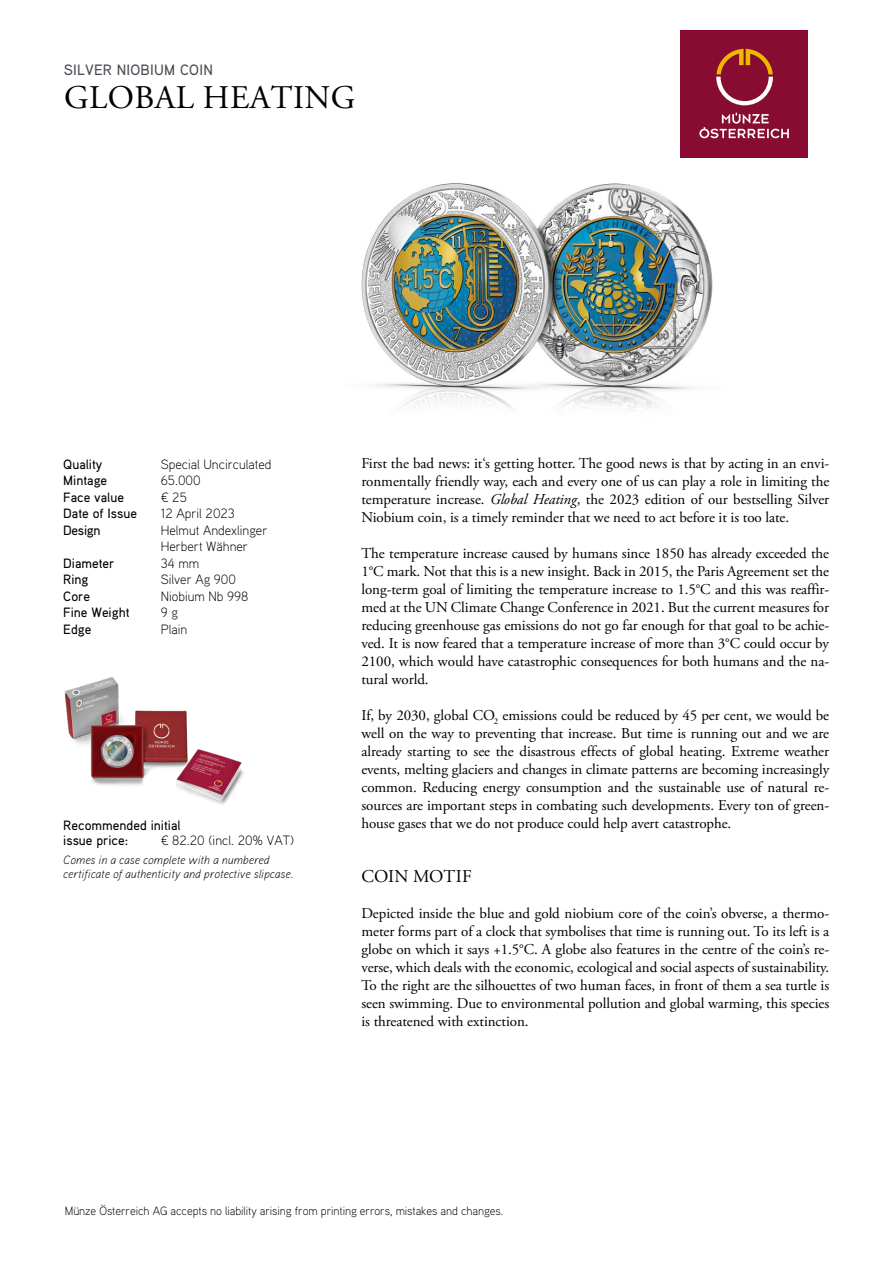
<style>
.page{position:relative;width:893px;height:1263px;background:#fff}
.page>*{position:absolute;margin:0;border:0;box-sizing:border-box;transform-origin:0 0}
.t1{font:33px "Adobe Garamond Pro";letter-spacing:.015em;color:#000}
.t2{font:18px "Adobe Garamond Pro";letter-spacing:.005em;color:#000}
.t3{font:15px/18px "Adobe Garamond Pro";letter-spacing:-.005em;color:#000;text-align:justify}
.t4{font:500 15px "Aaux Pro";letter-spacing:.015em;color:#494c53}
.t5{font:300 13.5px/16.5px "Aaux Pro";color:#000}
.t6{font:500 13.5px/16.5px "Aaux Pro";color:#000}
.t7{font:13.5px "Aaux Pro Light";color:#000}
.t8{font:300 12px "Aaux Pro";letter-spacing:-.005em;color:#000}
.t9{font:italic 300 12px/13.5px "Aaux Pro";color:#000}
.s1{font-family:"Aaux Pro";font-weight:300}
.s2{font-style:italic}
</style>
<div class="page">
<div style="left:680px;top:30px;width:128px;height:127px;background:#880c32"></div>
<svg style="left:716px;top:49px;width:57px;height:56px"></svg>
<svg style="left:699px;top:113px;width:90px;height:25px"></svg>
<img style="left:64px;top:677px;width:180px;height:128px">
<img style="left:361px;top:157px;width:360px;height:253px">
<p class="t4" style="left:64px;top:61px;width:151px">SILVER NIOBIUM COIN</p>
<h1 class="t1" style="left:64px;top:78px;width:293px">GLOBAL HEATING</h1>
<p class="t6" style="left:63px;top:455px;width:75px">Quality<br>Mintage<br>Face value<br>Date of Issue<br>Design</p>
<p class="t6" style="left:63px;top:554px;width:68px">Diameter<br>Ring<br>Core<br>Fine Weight<br>Edge</p>
<p class="t5" style="left:161px;top:455px;width:112px">Special Uncirculated<br>65.000<br>¤ 25<br>12 April 2023<br>Helmut Andexlinger<br>Herbert Wähner</p>
<p class="t7" style="left:161px;top:554px;width:40px">34 <span class="s1">mm</span></p>
<p class="t5" style="left:161px;top:571px;width:89px">Silver Ag 900<br>Niobium Nb 998<br>9 g<br>Plain</p>
<p class="t6" style="left:63px;top:818px;width:119px;line-height:15px">Recommended initial issue price:</p>
<p class="t5" style="left:161px;top:832px;width:135px">¤ 82.20 (incl. 20% VAT)</p>
<p class="t9" style="left:63px;top:853px;width:231px">Comes in a case complete with a numbered certificate of authenticity and protective slipcase.</p>
<p class="t3" style="left:361px;top:455px;width:469px">First the bad news: it‘s getting hotter. The good news is that by acting in an envi&shy;ronmentally friendly way, each and every one of us can play a role in limiting the temperature increase. <span class="s2">Global Heating</span>, the 2023 edition of our bestselling Silver Niobium coin, is a timely reminder that we need to act before it is too late.</p>
<p class="t3" style="left:361px;top:545px;width:469px">The temperature increase caused by humans since 1850 has already exceeded the 1°C mark. Not that this is a new insight. Back in 2015, the Paris Agreement set the long-term goal of limiting the temperature increase to 1.5°C and this was reaffir&shy;med at the UN Climate Change Conference in 2021. But the current measures for reducing greenhouse gas emissions do not go far enough for that goal to be achie&shy;ved. It is now feared that a temperature increase of more than 3°C could occur by 2100, which would have catastrophic consequences for both humans and the na&shy;tural world.</p>
<p class="t3" style="left:361px;top:707px;width:469px">If, by 2030, global CO<sub>2</sub> emissions could be reduced by 45 per cent, we would be well on the way to preventing that increase. But time is running out and we are already starting to see the disastrous effects of global heating. Extreme weather events, melting glaciers and changes in climate patterns are becoming increasingly common. Reducing energy consumption and the sustainable use of natural re&shy;sources are important steps in combating such developments. Every ton of green&shy;house gases that we do not produce could help avert catastrophe.</p>
<p class="t2" style="left:362px;top:865px;width:112px">COIN MOTIF</p>
<p class="t3" style="left:361px;top:905px;width:469px">Depicted inside the blue and gold niobium core of the coin’s obverse, a thermo&shy;meter forms part of a clock that symbolises that time is running out. To its left is a globe on which it says +1.5°C. A globe also features in the centre of the coin’s re&shy;verse, which deals with the economic, ecological and social aspects of sustainability.<br>To the right are the silhouettes of two human faces, in front of them a sea turtle is seen swimming. Due to environmental pollution and global warming, this species is threatened with extinction.</p>
<p class="t8" style="left:65px;top:1203px;width:440px">Münze Österreich AG accepts no liability arising from printing errors, mistakes and changes.</p>
</div>
